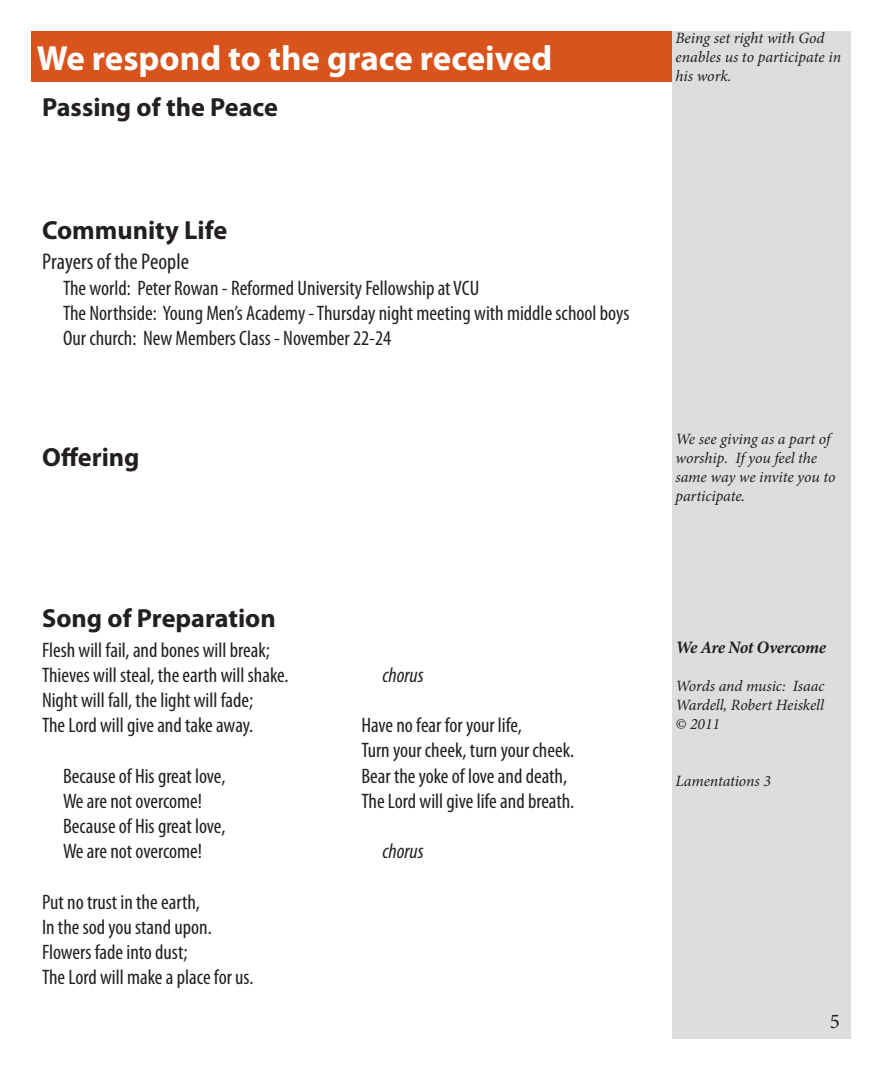
<style>
.page{position:relative;width:882px;height:1071px;background:#fff}
.page>*{position:absolute;margin:0;border:0;box-sizing:border-box;transform-origin:0 0}
.t1{font:700 35px "Myriad Pro";color:#fff}
.t2{font:700 26.25px "Myriad Pro";color:#231f20}
.t3{font:condensed 22.75px "Myriad Pro";color:#231f20}
.t4{font:condensed 21px "Myriad Pro";color:#231f20}
.t5{font:italic condensed 21px "Myriad Pro";color:#231f20}
.t6{font:21px "Minion Pro";color:#231f20}
.t7{font:italic 700 17.5px "Minion Pro";letter-spacing:-.025em;color:#231f20}
.t8{font:italic 15.75px/18.9px "Minion Pro";color:#231f20}
</style>
<div class="page">
<div style="left:672px;top:32px;width:178px;height:1008px;background:#dcdddf"></div>
<div style="left:32px;top:32px;width:640px;height:50px;background:#d9531c"></div>
<p class="t1" style="left:37px;top:35px;width:517px">We respond to the grace received</p>
<p class="t2" style="left:42px;top:90px;width:237px">Passing of the Peace</p>
<p class="t2" style="left:42px;top:213px;width:187px">Community Life</p>
<p class="t3" style="left:42px;top:248px;width:148px">Prayers of the People</p>
<p class="t4" style="left:63px;top:275px;width:418px">The world: Peter Rowan - Reformed University Fellowship at VCU</p>
<p class="t4" style="left:63px;top:300px;width:568px">The Northside: Young Men’s Academy - Thursday night meeting with middle school boys</p>
<p class="t4" style="left:63px;top:325px;width:330px">Our church: New Members Class - November 22-24</p>
<p class="t2" style="left:42px;top:440px;width:99px">Offering</p>
<p class="t2" style="left:42px;top:601px;width:235px">Song of Preparation</p>
<p class="t4" style="left:42px;top:637px;width:229px">Flesh will fail, and bones will break;</p>
<p class="t4" style="left:42px;top:662px;width:248px">Thieves will steal, the earth will shake.</p>
<p class="t4" style="left:42px;top:687px;width:213px">Night will fall, the light will fade;</p>
<p class="t4" style="left:42px;top:712px;width:213px">The Lord will give and take away.</p>
<p class="t4" style="left:63px;top:763px;width:164px">Because of His great love,</p>
<p class="t4" style="left:63px;top:788px;width:141px">We are not overcome!</p>
<p class="t4" style="left:63px;top:813px;width:164px">Because of His great love,</p>
<p class="t4" style="left:63px;top:838px;width:141px">We are not overcome!</p>
<p class="t4" style="left:42px;top:889px;width:159px">Put no trust in the earth,</p>
<p class="t4" style="left:42px;top:914px;width:171px">In the sod you stand upon.</p>
<p class="t4" style="left:42px;top:939px;width:147px">Flowers fade into dust;</p>
<p class="t4" style="left:42px;top:964px;width:213px">The Lord will make a place for us.</p>
<p class="t5" style="left:382px;top:662px;width:43px">chorus</p>
<p class="t4" style="left:361px;top:712px;width:162px">Have no fear for your life,</p>
<p class="t4" style="left:361px;top:738px;width:214px">Turn your cheek, turn your cheek.</p>
<p class="t4" style="left:361px;top:763px;width:207px">Bear the yoke of love and death,</p>
<p class="t4" style="left:361px;top:788px;width:215px">The Lord will give life and breath.</p>
<p class="t5" style="left:382px;top:838px;width:43px">chorus</p>
<p class="t8" style="left:676px;top:28px;width:167px">Being set right with God enables us to participate in his work.</p>
<p class="t8" style="left:676px;top:430px;width:162px">We see giving as a part of worship. If you feel the same way we invite you to participate.</p>
<p class="t7" style="left:676px;top:635px;width:152px">We Are Not Overcome</p>
<p class="t8" style="left:676px;top:677px;width:150px">Words and music: Isaac<br>Wardell, Robert Heiskell</p>
<p class="t8" style="left:676px;top:715px;width:46px">© 2011</p>
<p class="t8" style="left:676px;top:771px;width:97px">Lamentations 3</p>
<p class="t6" style="left:830px;top:1007px;width:12px">5</p>
</div>
